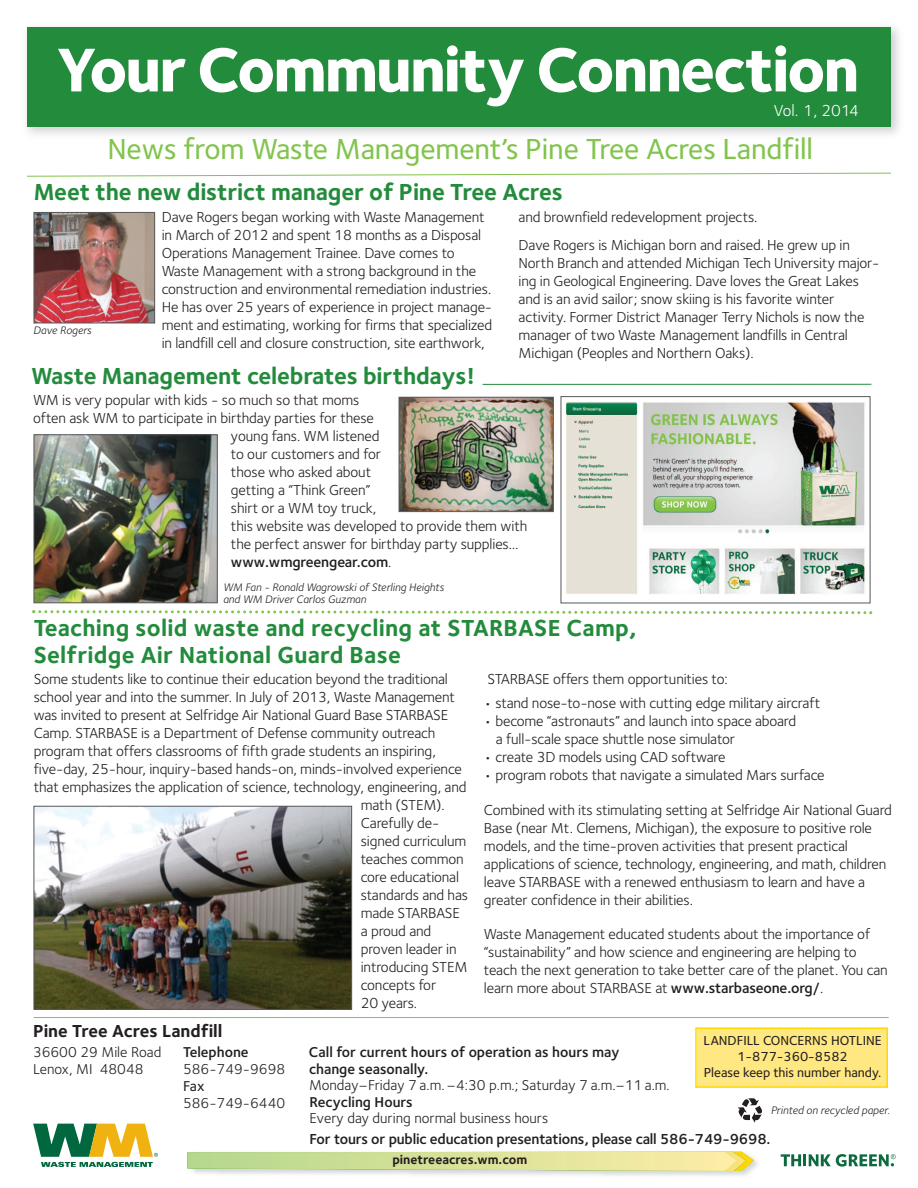
<style>
.page{position:relative;width:918px;height:1188px;background:#fff}
.page>*{position:absolute;margin:0;border:0;box-sizing:border-box;transform-origin:0 0}
.t1{font:800 63.9px "Foundry Sterling";letter-spacing:-.035em;color:#fff}
.t2{font:500 30px "Foundry Sterling";letter-spacing:-.005em;color:#82c44c}
.t3{font:700 24px/27px "Foundry Sterling";letter-spacing:-.005em;color:#238b3c}
.t4{font:700 18px "Foundry Sterling";color:#231f20}
.t5{font:16.5px "Foundry Sterling";letter-spacing:.005em;color:#fff}
.t6{font:15px/18px "Foundry Sterling";letter-spacing:-.01em;color:#231f20}
.t7{font:600 15px "Foundry Sterling";letter-spacing:-.015em;color:#231f20}
.t8{font:14.85px/17px "Foundry Sterling";color:#231f20}
.t9{font:600 14.85px/16.5px "Foundry Sterling";color:#231f20}
.t10{font:500 14.85px "Foundry Sterling";color:#231f20}
.t11{font:500 13.5px/16.2px "Foundry Sterling";color:#231f20;text-align:center}
.t12{font:700 13.2px "Foundry Sterling";color:#231f20}
.t13{font:italic 11.25px/12.8px "Foundry Sterling";color:#231f20}
.s1{font-weight:400}
.s2{font-weight:600}
</style>
<div class="page">
<svg style="left:32px;top:610px;width:840px;height:5px"></svg>
<svg style="left:27px;top:173px;width:864px;height:4px"></svg>
<svg style="left:33px;top:1124px;width:125px;height:43px"></svg>
<svg style="left:781px;top:1154px;width:115px;height:13px"></svg>
<div style="left:27px;top:27px;width:864px;height:100px;background:#238b3c"></div>
<img style="left:36px;top:214px;width:117px;height:107px">
<div style="left:34px;top:212px;width:121px;height:111px;border:1px solid #57585a"></div>
<img style="left:36px;top:437px;width:179px;height:164px">
<div style="left:34px;top:435px;width:183px;height:168px;border:1px solid #57585a"></div>
<img style="left:401px;top:399px;width:150px;height:111px">
<div style="left:399px;top:397px;width:154px;height:115px;border:1px solid #57585a"></div>
<img style="left:565px;top:401px;width:301px;height:194px">
<div style="left:561px;top:396px;width:309px;height:207px;border:1px solid #57585a"></div>
<img style="left:36px;top:808px;width:314px;height:200px">
<div style="left:34px;top:806px;width:318px;height:204px;border:1px solid #57585a"></div>
<img style="left:187px;top:1146px;width:571px;height:30px">
<img style="left:389px;top:1146px;width:48px;height:1px">
<svg style="left:188px;top:1152px;width:566px;height:19px"></svg>
<hr style="left:34px;top:1017px;width:855px;height:1px;background:#83c447">
<svg style="left:737px;top:1098px;width:25px;height:25px"></svg>
<div style="left:697px;top:1029px;width:189px;height:57px;background:#ffe781"></div>
<div style="left:695px;top:1027px;width:193px;height:61px;border:2px solid #ffd801"></div>
<hr style="left:483px;top:384px;width:388px;height:1px;background:#238b3c">
<h1 class="t1" style="left:56px;top:45px;width:805px">Your Community Connection</h1>
<p class="t5" style="left:774px;top:105px;width:87px">Vol. 1, 2014</p>
<h2 class="t2" style="left:107px;top:138px;width:707px">News from Waste Management’s Pine Tree Acres Landfill</h2>
<h3 class="t3" style="left:34px;top:181px;width:531px">Meet the new district manager of Pine Tree Acres</h3>
<p class="t13" style="left:33px;top:325px;width:60px">Dave Rogers</p>
<p class="t6" style="left:162px;top:209px;width:332px">Dave Rogers began working with Waste Management in March of 2012 and spent 18 months as a Disposal Operations Management Trainee. Dave comes to Waste Management with a strong background in the construction and environmental remediation industries.<br>He has over 25 years of experience in project manage&shy;ment and estimating, working for firms that specialized in landfill cell and closure construction, site earthwork,</p>
<p class="t6" style="left:519px;top:204px;width:333px;line-height:28.5px">and brownfield redevelopment projects.<br>Dave Rogers is Michigan born and raised. He grew up in</p>
<p class="t6" style="left:519px;top:256px;width:363px">North Branch and attended Michigan Tech University major&shy;ing in Geological Engineering. Dave loves the Great Lakes and is an avid sailor; snow skiing is his favorite winter activity. Former District Manager Terry Nichols is now the manager of two Waste Management landfills in Central Michigan (Peoples and Northern Oaks).</p>
<h3 class="t3" style="left:31px;top:365px;width:446px">Waste Management celebrates birthdays!</h3>
<p class="t6" style="left:33px;top:393px;width:328px">WM is very popular with kids - so much so that moms</p>
<p class="t6" style="left:33px;top:411px;width:343px">often ask WM to participate in birthday parties for these</p>
<p class="t6" style="left:231px;top:429px;width:150px">young fans. WM listened</p>
<p class="t6" style="left:231px;top:447px;width:152px">to our customers and for</p>
<p class="t6" style="left:231px;top:465px;width:142px">those who asked about</p>
<p class="t6" style="left:231px;top:483px;width:141px">getting a “Think Green”</p>
<p class="t6" style="left:231px;top:501px;width:147px">shirt or a WM toy truck,</p>
<p class="t6" style="left:231px;top:519px;width:298px">this website was developed to provide them with</p>
<p class="t6" style="left:231px;top:537px;width:289px">the perfect answer for birthday party supplies…</p>
<p class="t7" style="left:231px;top:556px;width:162px">www.wmgreengear.com<span class="s1">.</span></p>
<p class="t13" style="left:223px;top:581px;width:222px">WM Fan - Ronald Wagrowski of Sterling Heights and WM Driver Carlos Guzman</p>
<h3 class="t3" style="left:34px;top:617px;width:604px">Teaching solid waste and recycling at STARBASE Camp,<br>Selfridge Air National Guard Base</h3>
<p class="t6" style="left:34px;top:672px;width:416px">Some students like to continue their education beyond the traditional</p>
<p class="t6" style="left:34px;top:690px;width:423px">school year and into the summer. In July of 2013, Waste Management</p>
<p class="t6" style="left:34px;top:708px;width:416px">was invited to present at Selfridge Air National Guard Base STARBASE</p>
<p class="t6" style="left:34px;top:726px;width:403px">Camp. STARBASE is a Department of Defense community outreach</p>
<p class="t6" style="left:34px;top:744px;width:404px">program that offers classrooms of fifth grade students an inspiring,</p>
<p class="t6" style="left:34px;top:762px;width:430px">five-day, 25-hour, inquiry-based hands-on, minds-involved experience</p>
<p class="t6" style="left:34px;top:780px;width:434px">that emphasizes the application of science, technology, engineering, and</p>
<p class="t6" style="left:361px;top:798px;width:86px">math (STEM).</p>
<p class="t6" style="left:361px;top:816px;width:80px">Carefully de-</p>
<p class="t6" style="left:361px;top:834px;width:107px">signed curriculum</p>
<p class="t6" style="left:361px;top:852px;width:104px">teaches common</p>
<p class="t6" style="left:361px;top:870px;width:100px">core educational</p>
<p class="t6" style="left:361px;top:888px;width:109px">standards and has</p>
<p class="t6" style="left:361px;top:906px;width:101px">made STARBASE</p>
<p class="t6" style="left:361px;top:924px;width:72px">a proud and</p>
<p class="t6" style="left:361px;top:942px;width:97px">proven leader in</p>
<p class="t6" style="left:361px;top:960px;width:108px">introducing STEM</p>
<p class="t6" style="left:361px;top:978px;width:77px">concepts for</p>
<p class="t6" style="left:361px;top:996px;width:58px">20 years.</p>
<p class="t6" style="left:487px;top:672px;width:242px">STARBASE offers them opportunities to:</p>
<p class="t6" style="left:484px;top:696px;width:338px">• stand nose-to-nose with cutting edge military aircraft</p>
<p class="t6" style="left:496px;top:714px;width:302px;text-indent:-12px">• become “astronauts” and launch into space aboard a full-scale space shuttle nose simulator</p>
<p class="t6" style="left:484px;top:750px;width:243px">• create 3D models using CAD software</p>
<p class="t6" style="left:484px;top:768px;width:342px">• program robots that navigate a simulated Mars surface</p>
<p class="t6" style="left:484px;top:802px;width:410px">Combined with its stimulating setting at Selfridge Air National Guard Base (near Mt. Clemens, Michigan), the exposure to positive role models, and the time-proven activities that present practical applications of science, technology, engineering, and math, children leave STARBASE with a renewed enthusiasm to learn and have a greater confidence in their abilities.</p>
<p class="t6" style="left:484px;top:927px;width:405px">Waste Management educated students about the importance of “sustainability” and how science and engineering are helping to teach the next generation to take better care of the planet. You can learn more about STARBASE at <span class="s2">www.starbaseone.org/</span>.</p>
<p class="t4" style="left:33px;top:1024px;width:191px">Pine Tree Acres Landfill</p>
<p class="t8" style="left:33px;top:1045px;width:130px">36600 29 Mile Road<br>Lenox, MI 48048</p>
<p class="t9" style="left:183px;top:1045px;width:67px">Telephone</p>
<p class="t8" style="left:183px;top:1062px;width:104px">586-749-9698</p>
<p class="t10" style="left:183px;top:1080px;width:23px">Fax</p>
<p class="t8" style="left:183px;top:1096px;width:104px">586-749-6440</p>
<p class="t11" style="left:704px;top:1033px;width:180px">LANDFILL CONCERNS HOTLINE<br>1-877-360-8582<br>Please keep this number handy.</p>
<p class="t9" style="left:309px;top:1045px;width:312px">Call for current hours of operation as hours may change seasonally.</p>
<p class="t8" style="left:309px;top:1078px;width:362px">Monday–Friday 7 a.m.–4:30 p.m.; Saturday 7 a.m.–11 a.m.</p>
<p class="t7" style="left:310px;top:1133px;width:463px">For tours or public education presentations, please call 586-749-9698.</p>
<p class="t9" style="left:310px;top:1095px;width:105px">Recycling Hours</p>
<p class="t8" style="left:310px;top:1111px;width:240px">Every day during normal business hours</p>
<p class="t13" style="left:771px;top:1105px;width:121px">Printed on recycled paper.</p>
<p class="t12" style="left:392px;top:1154px;width:136px">pinetreeacres.wm.com</p>
</div>
